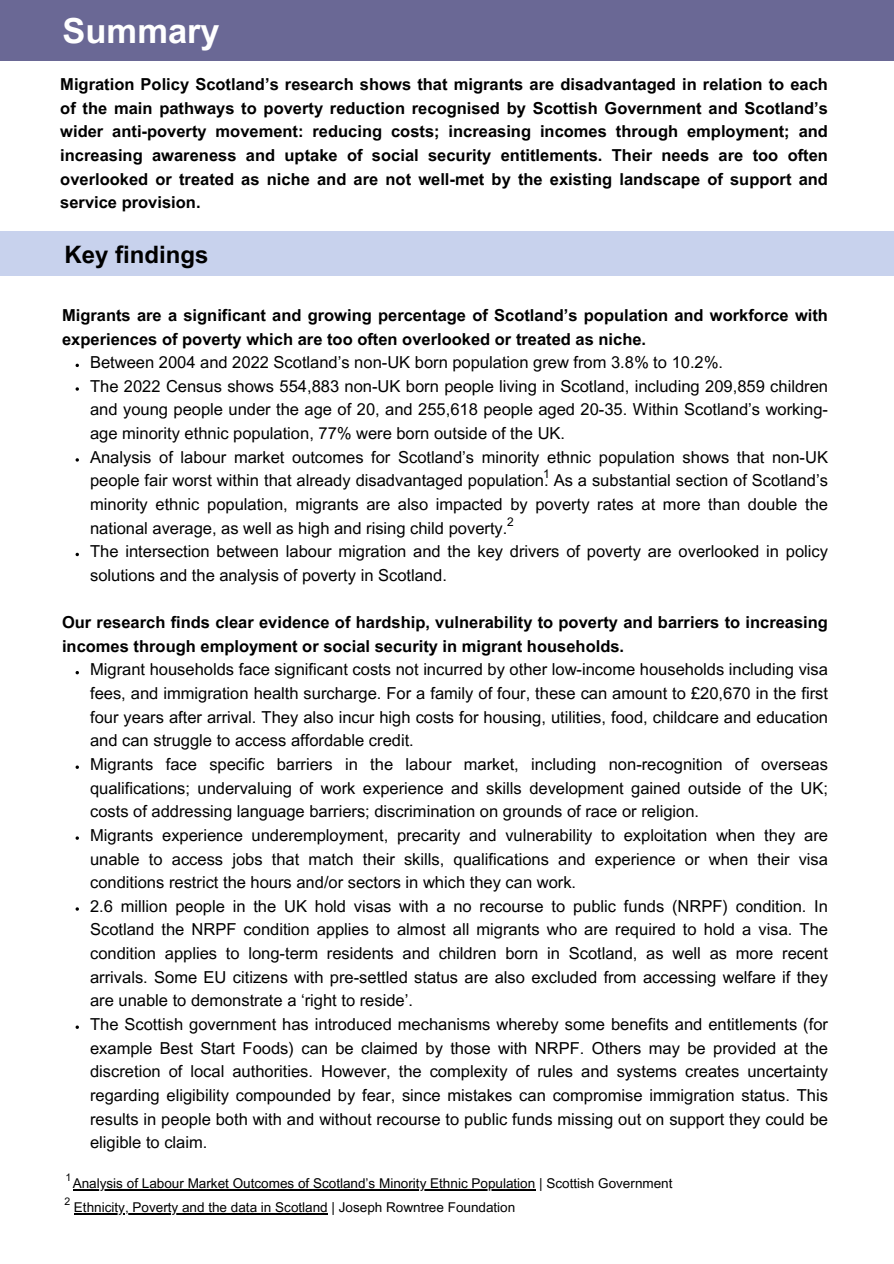
<style>
.page{position:relative;width:894px;height:1264px;background:#fff}
.page>*{position:absolute;margin:0;border:0;box-sizing:border-box;transform-origin:0 0}
.t1{font:700 34.5px "Arial MT Pro";color:#fff}
.t2{font:700 24px "Arial MT Pro";color:#000}
.t3{font:16.5px/23.5px "Arial MT Pro";color:#000}
.t4{font:700 16.5px/23.7px "Arial MT Pro";color:#000}
.t5{font:13.5px "Arial MT Pro";color:#000}
.t6{font:12px "Arial MT Pro";color:#000}
.t7{font:10.5px "Arial MT Pro";color:#000}
</style>
<div class="page">
<div style="left:0;top:0;width:893px;height:61px;background:#6a6895"></div>
<div style="left:0;top:231px;width:893px;height:45px;background:#c8d2ed"></div>
<svg style="left:76px;top:387px;width:3px;height:4px"></svg>
<svg style="left:76px;top:765px;width:3px;height:4px"></svg>
<hr style="left:74px;top:1213px;width:254px;height:1px;background:#000">
<hr style="left:73px;top:1189px;width:462px;height:1px;background:#000">
<h1 class="t1" style="left:63px;top:11px;width:159px">Summary</h1>
<p class="t4" style="left:60px;top:73px;width:769px;text-align:justify">Migration Policy Scotland’s research shows that migrants are disadvantaged in relation to each of the main pathways to poverty reduction recognised by Scottish Government and Scotland’s wider anti-poverty movement: reducing costs; increasing incomes through employment; and increasing awareness and uptake of social security entitlements. Their needs are too often overlooked or treated as niche and are not well-met by the existing landscape of support and service provision.</p>
<h2 class="t2" style="left:64px;top:240px;width:145px">Key findings</h2>
<p class="t4" style="left:62px;top:304px;width:767px">Migrants are a significant and growing percentage of Scotland’s population and workforce with experiences of poverty which are too often overlooked or treated as niche.</p>
<p class="t3" style="left:90px;top:351px;width:739px">Between 2004 and 2022 Scotland’s non-UK born population grew from 3.8% to 10.2%.<br>The 2022 Census shows 554,883 non-UK born people living in Scotland, including 209,859 children and young people under the age of 20, and 255,618 people aged 20-35. Within Scotland’s working&shy;age minority ethnic population, 77% were born outside of the UK.<br>Analysis of labour market outcomes for Scotland’s minority ethnic population shows that non-UK people fair worst within that already disadvantaged population. As a substantial section of Scotland’s minority ethnic population, migrants are also impacted by poverty rates at more than double the national average, as well as high and rising child poverty.<br>The intersection between labour migration and the key drivers of poverty are overlooked in policy solutions and the analysis of poverty in Scotland.</p>
<p class="t4" style="left:62px;top:611px;width:767px">Our research finds clear evidence of hardship, vulnerability to poverty and barriers to increasing incomes through employment or social security in migrant households.</p>
<p class="t3" style="left:90px;top:658px;width:739px">Migrant households face significant costs not incurred by other low-income households including visa fees, and immigration health surcharge. For a family of four, these can amount to £20,670 in the first four years after arrival. They also incur high costs for housing, utilities, food, childcare and education and can struggle to access affordable credit.<br>Migrants face specific barriers in the labour market, including non-recognition of overseas qualifications; undervaluing of work experience and skills development gained outside of the UK; costs of addressing language barriers; discrimination on grounds of race or religion.<br>Migrants experience underemployment, precarity and vulnerability to exploitation when they are unable to access jobs that match their skills, qualifications and experience or when their visa conditions restrict the hours and/or sectors in which they can work.<br>2.6 million people in the UK hold visas with a no recourse to public funds (NRPF) condition. In Scotland the NRPF condition applies to almost all migrants who are required to hold a visa. The condition applies to long-term residents and children born in Scotland, as well as more recent arrivals. Some EU citizens with pre-settled status are also excluded from accessing welfare if they are unable to demonstrate a ‘right to reside’.<br>The Scottish government has introduced mechanisms whereby some benefits and entitlements (for example Best Start Foods) can be claimed by those with NRPF. Others may be provided at the discretion of local authorities. However, the complexity of rules and systems creates uncertainty regarding eligibility compounded by fear, since mistakes can compromise immigration status. This results in people both with and without recourse to public funds missing out on support they could be eligible to claim.</p>
<p class="t6" style="left:543px;top:466px;width:8px">1</p>
<p class="t6" style="left:507px;top:515px;width:8px">2</p>
<p class="t7" style="left:65px;top:1171px;width:7px">1</p>
<p class="t5" style="left:73px;top:1175px;width:601px">Analysis of Labour Market Outcomes of Scotland’s Minority Ethnic Population | Scottish Government</p>
<p class="t7" style="left:64px;top:1195px;width:7px">2</p>
<p class="t5" style="left:74px;top:1199px;width:443px">Ethnicity, Poverty and the data in Scotland | Joseph Rowntree Foundation</p>
</div>
